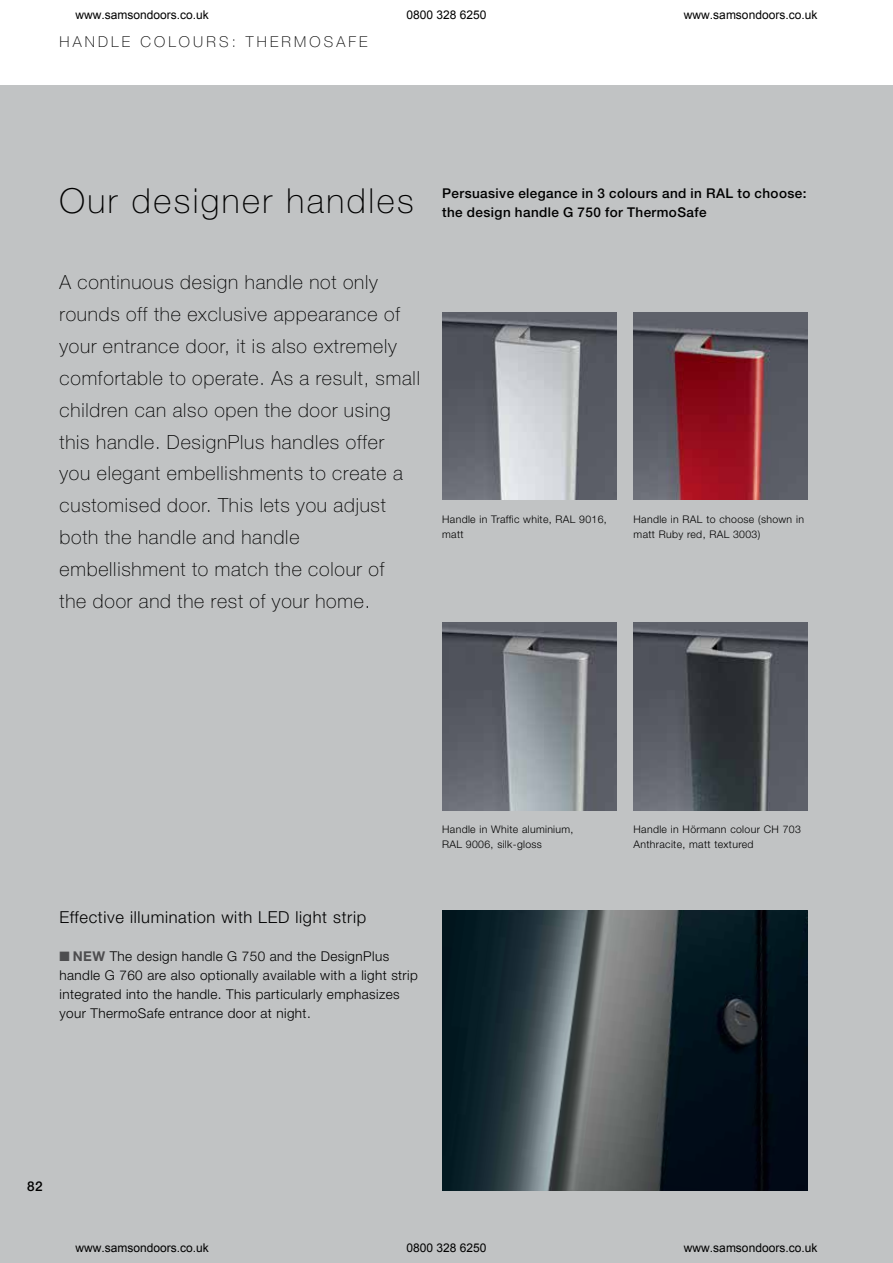
<style>
.page{position:relative;width:893px;height:1263px;background:#fff}
.page>*{position:absolute;margin:0;border:0;box-sizing:border-box;transform-origin:0 0}
.t1{font:100 34.5px "Hoermann Helvetica Neue";letter-spacing:.07em;color:#000}
.t2{font:100 19.5px/32px "Hoermann Helvetica Neue";letter-spacing:.04em;color:#000}
.t3{font:300 16.5px "Hoermann Helvetica Neue";letter-spacing:.04em;color:#000}
.t4{font:100 15px "Hoermann Helvetica Neue";letter-spacing:.21em;color:#000}
.t5{font:300 13.5px/19.2px "Hoermann Helvetica Neue";letter-spacing:.03em;color:#000}
.t6{font:500 13.5px "Hoermann Helvetica Neue";letter-spacing:.03em;color:#000}
.t7{font:12px "Arial";color:#000}
.t8{font:300 10.5px/14.9px "Hoermann Helvetica Neue";letter-spacing:.03em;color:#000}
.s1{font-weight:700;color:#4d4d4f}
</style>
<div class="page">
<div style="left:0;top:85px;width:893px;height:1178px;background:#c1c3c4"></div>
<img style="left:442px;top:313px;width:175px;height:187px">
<img style="left:442px;top:623px;width:175px;height:187px">
<img style="left:442px;top:910px;width:366px;height:281px">
<img style="left:634px;top:623px;width:174px;height:187px">
<img style="left:634px;top:313px;width:174px;height:187px">
<p class="t7" style="left:76px;top:7px;width:135px">www.samsondoors.co.uk</p>
<p class="t7" style="left:406px;top:7px;width:82px">0800 328 6250</p>
<p class="t7" style="left:684px;top:7px;width:135px">www.samsondoors.co.uk</p>
<p class="t4" style="left:60px;top:31px;width:310px">HANDLE COLOURS: THERMOSAFE</p>
<h1 class="t1" style="left:60px;top:176px;width:356px">Our designer handles</h1>
<p class="t2" style="left:60px;top:265px;width:362px">A continuous design handle not only rounds off the exclusive appearance of your entrance door, it is also extremely comfortable to operate. As a result, small children can also open the door using this handle. DesignPlus handles offer you elegant embellishments to create a customised door. This lets you adjust both the handle and handle embellishment to match the colour of<br>the door and the rest of your home.</p>
<p class="t6" style="left:442px;top:183px;width:366px">Persuasive elegance in 3 colours and in RAL to choose:</p>
<p class="t6" style="left:442px;top:203px;width:266px">the design handle G 750 for ThermoSafe</p>
<p class="t8" style="left:442px;top:511px;width:166px">Handle in Traffic white, RAL 9016, matt</p>
<p class="t8" style="left:634px;top:511px;width:172px">Handle in RAL to choose (shown in matt Ruby red, RAL 3003)</p>
<p class="t3" style="left:60px;top:905px;width:308px">Effective illumination with LED light strip</p>
<p class="t5" style="left:60px;top:946px;width:360px"><span class="s1">■ NEW</span> The design handle G 750 and the DesignPlus handle G 760 are also optionally available with a light strip integrated into the handle. This particularly emphasizes your ThermoSafe entrance door at night.</p>
<p class="t8" style="left:442px;top:822px;width:133px">Handle in White aluminium,<br>RAL 9006, silk-gloss</p>
<p class="t8" style="left:634px;top:822px;width:169px">Handle in Hörmann colour CH 703<br>Anthracite, matt textured</p>
<p class="t6" style="left:27px;top:1176px;width:17px">82</p>
<p class="t7" style="left:76px;top:1240px;width:135px">www.samsondoors.co.uk</p>
<p class="t7" style="left:406px;top:1240px;width:82px">0800 328 6250</p>
<p class="t7" style="left:684px;top:1240px;width:135px">www.samsondoors.co.uk</p>
</div>
